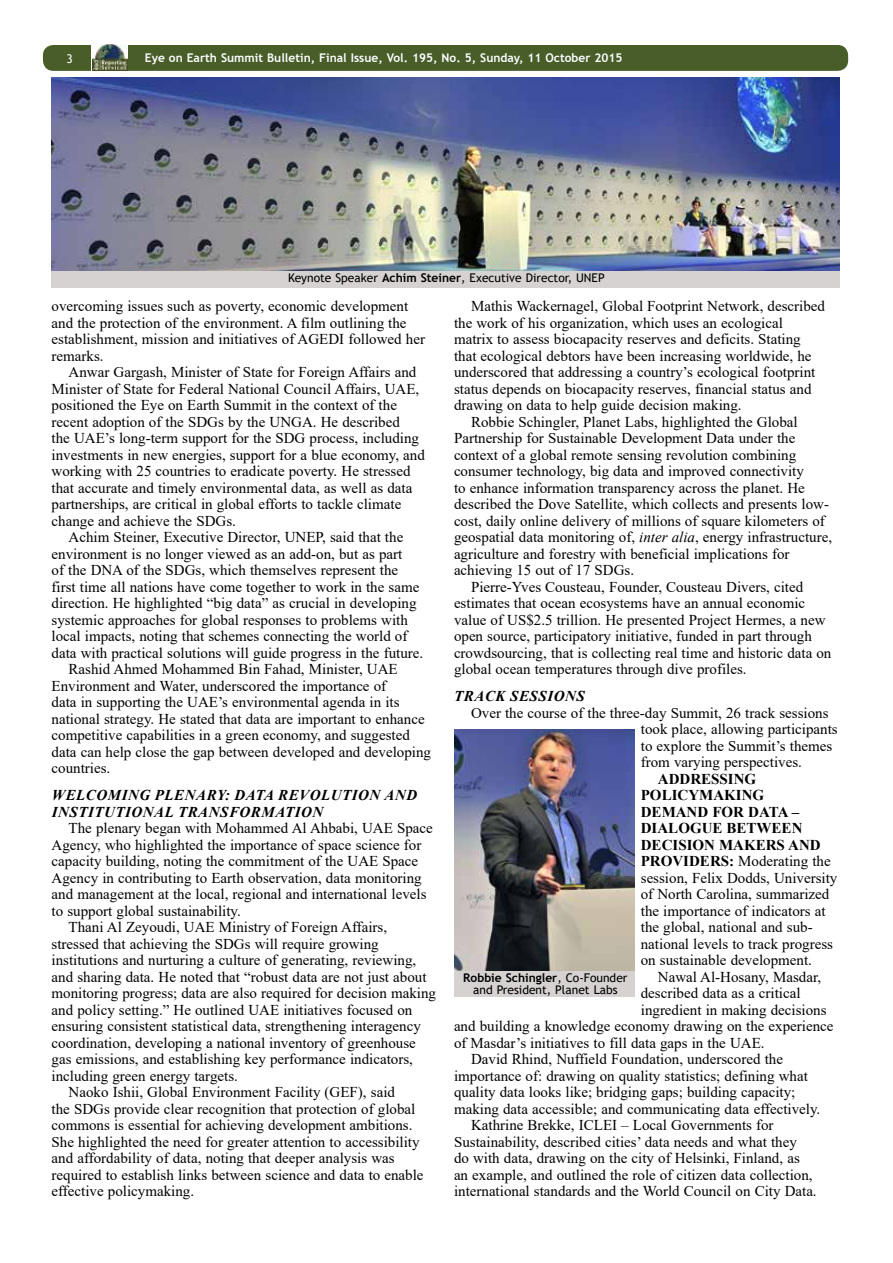
<style>
.page{position:relative;width:893px;height:1263px;background:#fff}
.page>*{position:absolute;margin:0;border:0;box-sizing:border-box;transform-origin:0 0}
.t1{font:15px/16.5px "Times New Roman";color:#000}
.t2{font:italic 700 15px/16.5px "Times New Roman";letter-spacing:.035em;color:#000}
.t3{font:12px/12px "Trebuchet MS";color:#000;text-align:center}
.t4{font:700 12px "Trebuchet MS";color:#fafdff}
.t5{font:12px "Trebuchet MS";color:#fff}
.s1{font-weight:700}
.s2{font-style:italic}
</style>
<div class="page">
<div style="left:43px;top:45px;width:805px;height:26px;background:#485d27;border-radius:10px"></div>
<svg style="left:91px;top:45px;width:37px;height:26px"></svg>
<img style="left:92px;top:44px;width:35px;height:27px">
<img style="left:52px;top:77px;width:788px;height:208px">
<div style="left:51px;top:271px;width:788px;height:17px;background:#d6d2d1"></div>
<img style="left:454px;top:729px;width:180px;height:242px">
<div style="left:454px;top:971px;width:180px;height:26px;background:#d6d2d1"></div>
<p class="t5" style="left:67px;top:51px;width:8px">3</p>
<p class="t4" style="left:145px;top:50px;width:479px">Eye on Earth Summit Bulletin, Final Issue, Vol. 195, No. 5, Sunday, 11 October 2015</p>
<p class="t3" style="left:288px;top:272px;width:318px">Keynote Speaker <span class="s1">Achim Steiner</span>, Executive Director, UNEP</p>
<p class="t1" style="left:52px;top:297px;width:375px">overcoming issues such as poverty, economic development and the protection of the environment. A film outlining the establishment, mission and initiatives of AGEDI followed her remarks.</p>
<p class="t1" style="left:52px;top:363px;width:375px;text-indent:17px">Anwar Gargash, Minister of State for Foreign Affairs and Minister of State for Federal National Council Affairs, UAE, positioned the Eye on Earth Summit in the context of the recent adoption of the SDGs by the UNGA. He described<br>the UAE’s long-term support for the SDG process, including investments in new energies, support for a blue economy, and working with 25 countries to eradicate poverty. He stressed that accurate and timely environmental data, as well as data partnerships, are critical in global efforts to tackle climate change and achieve the SDGs.</p>
<p class="t1" style="left:69px;top:528px;width:336px">Achim Steiner, Executive Director, UNEP, said that the</p>
<p class="t1" style="left:52px;top:545px;width:352px">environment is no longer viewed as an add-on, but as part</p>
<p class="t1" style="left:52px;top:561px;width:348px">of the DNA of the SDGs, which themselves represent the</p>
<p class="t1" style="left:52px;top:578px;width:369px">first time all nations have come together to work in the same</p>
<p class="t1" style="left:52px;top:594px;width:366px">direction. He highlighted “big data” as crucial in developing</p>
<p class="t1" style="left:52px;top:611px;width:358px">systemic approaches for global responses to problems with</p>
<p class="t1" style="left:52px;top:627px;width:357px">local impacts, noting that schemes connecting the world of</p>
<p class="t1" style="left:52px;top:644px;width:373px">data with practical solutions will guide progress in the future.</p>
<p class="t1" style="left:69px;top:660px;width:331px">Rashid Ahmed Mohammed Bin Fahad, Minister, UAE</p>
<p class="t1" style="left:52px;top:677px;width:336px">Environment and Water, underscored the importance of</p>
<p class="t1" style="left:52px;top:693px;width:349px">data in supporting the UAE’s environmental agenda in its</p>
<p class="t1" style="left:52px;top:710px;width:375px">national strategy. He stated that data are important to enhance</p>
<p class="t1" style="left:52px;top:726px;width:360px">competitive capabilities in a green economy, and suggested</p>
<p class="t1" style="left:52px;top:743px;width:381px">data can help close the gap between developed and developing</p>
<p class="t1" style="left:52px;top:759px;width:60px">countries.</p>
<p class="t2" style="left:52px;top:786px;width:367px">WELCOMING PLENARY: DATA REVOLUTION AND<br>INSTITUTIONAL TRANSFORMATION</p>
<p class="t1" style="left:69px;top:819px;width:366px">The plenary began with Mohammed Al Ahbabi, UAE Space</p>
<p class="t1" style="left:52px;top:836px;width:371px">Agency, who highlighted the importance of space science for</p>
<p class="t1" style="left:52px;top:852px;width:368px">capacity building, noting the commitment of the UAE Space</p>
<p class="t1" style="left:52px;top:869px;width:372px">Agency in contributing to Earth observation, data monitoring</p>
<p class="t1" style="left:52px;top:885px;width:376px">and management at the local, regional and international levels</p>
<p class="t1" style="left:52px;top:902px;width:191px">to support global sustainability.</p>
<p class="t1" style="left:69px;top:918px;width:320px">Thani Al Zeyoudi, UAE Ministry of Foreign Affairs,</p>
<p class="t1" style="left:52px;top:935px;width:329px">stressed that achieving the SDGs will require growing</p>
<p class="t1" style="left:52px;top:951px;width:366px">institutions and nurturing a culture of generating, reviewing,</p>
<p class="t1" style="left:52px;top:968px;width:376px">and sharing data. He noted that “robust data are not just about</p>
<p class="t1" style="left:52px;top:984px;width:386px">monitoring progress; data are also required for decision making</p>
<p class="t1" style="left:52px;top:1001px;width:362px">and policy setting.” He outlined UAE initiatives focused on</p>
<p class="t1" style="left:52px;top:1017px;width:371px">ensuring consistent statistical data, strengthening interagency</p>
<p class="t1" style="left:52px;top:1034px;width:366px">coordination, developing a national inventory of greenhouse</p>
<p class="t1" style="left:52px;top:1050px;width:363px">gas emissions, and establishing key performance indicators,</p>
<p class="t1" style="left:52px;top:1067px;width:188px">including green energy targets.</p>
<p class="t1" style="left:69px;top:1083px;width:328px">Naoko Ishii, Global Environment Facility (GEF), said</p>
<p class="t1" style="left:52px;top:1100px;width:365px">the SDGs provide clear recognition that protection of global</p>
<p class="t1" style="left:52px;top:1116px;width:362px">commons is essential for achieving development ambitions.</p>
<p class="t1" style="left:52px;top:1133px;width:369px">She highlighted the need for greater attention to accessibility</p>
<p class="t1" style="left:52px;top:1149px;width:345px">and affordability of data, noting that deeper analysis was</p>
<p class="t1" style="left:52px;top:1166px;width:374px">required to establish links between science and data to enable</p>
<p class="t1" style="left:52px;top:1182px;width:144px">effective policymaking.</p>
<p class="t1" style="left:471px;top:297px;width:356px">Mathis Wackernagel, Global Footprint Network, described</p>
<p class="t1" style="left:454px;top:314px;width:330px">the work of his organization, which uses an ecological</p>
<p class="t1" style="left:454px;top:330px;width:348px">matrix to assess biocapacity reserves and deficits. Stating</p>
<p class="t1" style="left:454px;top:347px;width:359px">that ecological debtors have been increasing worldwide, he</p>
<p class="t1" style="left:454px;top:363px;width:363px">underscored that addressing a country’s ecological footprint</p>
<p class="t1" style="left:454px;top:380px;width:359px">status depends on biocapacity reserves, financial status and</p>
<p class="t1" style="left:454px;top:396px;width:289px">drawing on data to help guide decision making.</p>
<p class="t1" style="left:471px;top:413px;width:328px">Robbie Schingler, Planet Labs, highlighted the Global</p>
<p class="t1" style="left:454px;top:429px;width:343px">Partnership for Sustainable Development Data under the</p>
<p class="t1" style="left:454px;top:446px;width:344px">context of a global remote sensing revolution combining</p>
<p class="t1" style="left:454px;top:462px;width:351px">consumer technology, big data and improved connectivity</p>
<p class="t1" style="left:454px;top:479px;width:352px">to enhance information transparency across the planet. He</p>
<p class="t1" style="left:454px;top:495px;width:376px">described the Dove Satellite, which collects and presents low-</p>
<p class="t1" style="left:454px;top:512px;width:372px">cost, daily online delivery of millions of square kilometers of</p>
<p class="t1" style="left:454px;top:528px;width:380px">geospatial data monitoring of, <span class="s2">inter alia</span>, energy infrastructure,</p>
<p class="t1" style="left:454px;top:545px;width:337px">agriculture and forestry with beneficial implications for</p>
<p class="t1" style="left:454px;top:561px;width:182px">achieving 15 out of 17 SDGs.</p>
<p class="t1" style="left:471px;top:578px;width:334px">Pierre-Yves Cousteau, Founder, Cousteau Divers, cited</p>
<p class="t1" style="left:454px;top:594px;width:353px">estimates that ocean ecosystems have an annual economic</p>
<p class="t1" style="left:454px;top:611px;width:373px">value of US$2.5 trillion. He presented Project Hermes, a new</p>
<p class="t1" style="left:454px;top:627px;width:359px">open source, participatory initiative, funded in part through</p>
<p class="t1" style="left:454px;top:644px;width:379px">crowdsourcing, that is collecting real time and historic data on</p>
<p class="t1" style="left:454px;top:660px;width:294px">global ocean temperatures through dive profiles.</p>
<p class="t2" style="left:454px;top:687px;width:132px">TRACK SESSIONS</p>
<p class="t1" style="left:641px;top:704px;width:198px;text-indent:-170px">Over the course of the three-day Summit, 26 track sessions took place, allowing participants to explore the Summit’s themes from varying perspectives.</p>
<p class="t1" style="left:641px;top:770px;width:198px;text-indent:17px"><span class="s1">ADDRESSING<br>POLICYMAKING<br>DEMAND FOR DATA –<br>DIALOGUE BETWEEN<br>DECISION MAKERS AND<br>PROVIDERS:</span> Moderating the session, Felix Dodds, University of North Carolina, summarized the importance of indicators at the global, national and sub&shy;national levels to track progress on sustainable development.</p>
<p class="t1" style="left:658px;top:968px;width:165px">Nawal Al-Hosany, Masdar,</p>
<p class="t1" style="left:641px;top:984px;width:161px">described data as a critical</p>
<p class="t1" style="left:641px;top:1001px;width:187px">ingredient in making decisions</p>
<p class="t1" style="left:454px;top:1017px;width:381px">and building a knowledge economy drawing on the experience</p>
<p class="t1" style="left:454px;top:1034px;width:312px">of Masdar’s initiatives to fill data gaps in the UAE.</p>
<p class="t1" style="left:471px;top:1050px;width:313px">David Rhind, Nuffield Foundation, underscored the</p>
<p class="t1" style="left:454px;top:1067px;width:355px">importance of: drawing on quality statistics; defining what</p>
<p class="t1" style="left:454px;top:1083px;width:343px">quality data looks like; bridging gaps; building capacity;</p>
<p class="t1" style="left:454px;top:1100px;width:368px">making data accessible; and communicating data effectively.</p>
<p class="t1" style="left:471px;top:1116px;width:304px">Kathrine Brekke, ICLEI – Local Governments for</p>
<p class="t1" style="left:454px;top:1133px;width:344px">Sustainability, described cities’ data needs and what they</p>
<p class="t1" style="left:454px;top:1149px;width:347px">do with data, drawing on the city of Helsinki, Finland, as</p>
<p class="t1" style="left:454px;top:1166px;width:360px">an example, and outlined the role of citizen data collection,</p>
<p class="t1" style="left:454px;top:1182px;width:364px">international standards and the World Council on City Data.</p>
<p class="t3" style="left:463px;top:972px;width:166px"><span class="s1">Robbie Schingler</span>, Co-Founder and President, Planet Labs</p>
</div>
